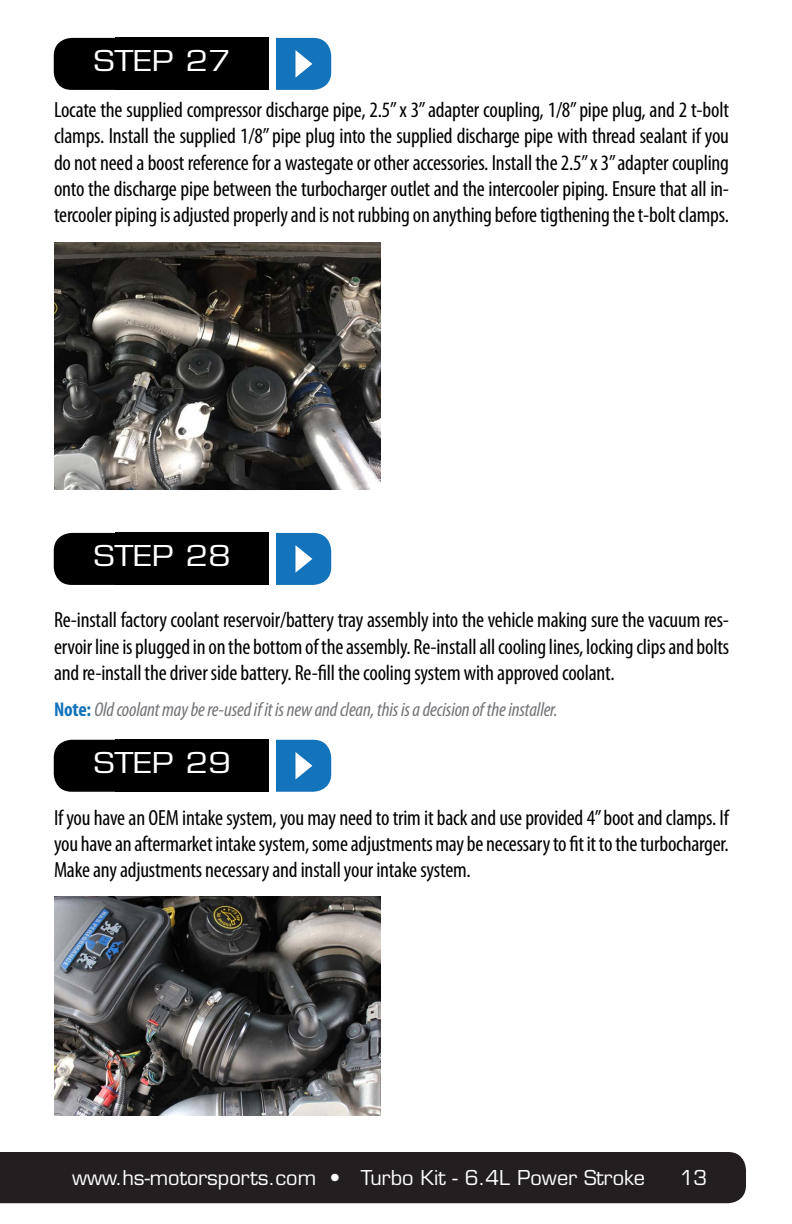
<style>
.page{position:relative;width:792px;height:1224px;background:#fff}
.page>*{position:absolute;margin:0;border:0;box-sizing:border-box;transform-origin:0 0}
.t1{font:28px "Eurostile LT Std";color:#fff;scale:1.18 1}
.t2{font:condensed 22px/26.4px "Myriad Pro";letter-spacing:-.01em;color:#000;text-align:justify}
.t3{font:italic condensed 20px "Myriad Pro";letter-spacing:-.01em;color:#727477}
.t4{font:20px "Eurostile LT Std";color:#fff}
.s1{font-weight:700;font-style:normal;color:#1374bb}
</style>
<div class="page">
<div style="left:0;top:1152px;width:746px;height:51px;background:#231f20"></div>
<div style="left:54px;top:533px;width:149px;height:52px;background:#000001;border-radius:18px"></div>
<div style="left:252px;top:533px;width:79px;height:52px;background:#1474bb;border-radius:18px"></div>
<div style="left:115px;top:533px;width:161px;height:52px;background:#000001"></div>
<div style="left:269px;top:531px;width:7px;height:55px;background:#fff"></div>
<svg style="left:295px;top:545px;width:17px;height:28px"></svg>
<div style="left:54px;top:740px;width:149px;height:52px;background:#000001;border-radius:18px"></div>
<div style="left:252px;top:740px;width:79px;height:52px;background:#1474bb;border-radius:18px"></div>
<div style="left:115px;top:740px;width:161px;height:52px;background:#000001"></div>
<div style="left:269px;top:738px;width:7px;height:55px;background:#fff"></div>
<svg style="left:295px;top:752px;width:17px;height:28px"></svg>
<div style="left:54px;top:38px;width:149px;height:52px;background:#000001;border-radius:18px"></div>
<div style="left:252px;top:38px;width:79px;height:52px;background:#1474bb;border-radius:18px"></div>
<div style="left:115px;top:38px;width:161px;height:52px;background:#000001"></div>
<div style="left:269px;top:36px;width:7px;height:55px;background:#fff"></div>
<svg style="left:295px;top:50px;width:17px;height:28px"></svg>
<img style="left:54px;top:243px;width:326px;height:247px">
<img style="left:54px;top:896px;width:326px;height:220px">
<p class="t1" style="left:94px;top:44px;width:118px">STEP 27</p>
<p class="t2" style="left:54px;top:96px;width:677px">Locate the supplied compressor discharge pipe, 2.5” x 3” adapter coupling, 1/8” pipe plug, and 2 t-bolt clamps. Install the supplied 1/8” pipe plug into the supplied discharge pipe with thread sealant if you do not need a boost reference for a wastegate or other accessories. Install the 2.5” x 3” adapter coupling onto the discharge pipe between the turbocharger outlet and the intercooler piping. Ensure that all in&shy;tercooler piping is adjusted properly and is not rubbing on anything before tigthening the t-bolt clamps.</p>
<p class="t1" style="left:94px;top:539px;width:118px">STEP 28</p>
<p class="t2" style="left:54px;top:607px;width:677px">Re-install factory coolant reservoir/battery tray assembly into the vehicle making sure the vacuum res&shy;ervoir line is plugged in on the bottom of the assembly. Re-install all cooling lines, locking clips and bolts and re-install the driver side battery. Re-fill the cooling system with approved coolant.</p>
<p class="t3" style="left:54px;top:697px;width:505px"><span class="s1">Note:</span> Old coolant may be re-used if it is new and clean, this is a decision of the installer.</p>
<p class="t1" style="left:94px;top:746px;width:118px">STEP 29</p>
<p class="t2" style="left:54px;top:804px;width:676px">If you have an OEM intake system, you may need to trim it back and use provided 4” boot and clamps. If you have an aftermarket intake system, some adjustments may be necessary to fit it to the turbocharger.<br>Make any adjustments necessary and install your intake system.</p>
<p class="t4" style="left:72px;top:1166px;width:575px">www.hs-motorsports.com • Turbo Kit - 6.4L Power Stroke</p>
<p class="t4" style="left:680px;top:1166px;width:29px">13</p>
</div>
